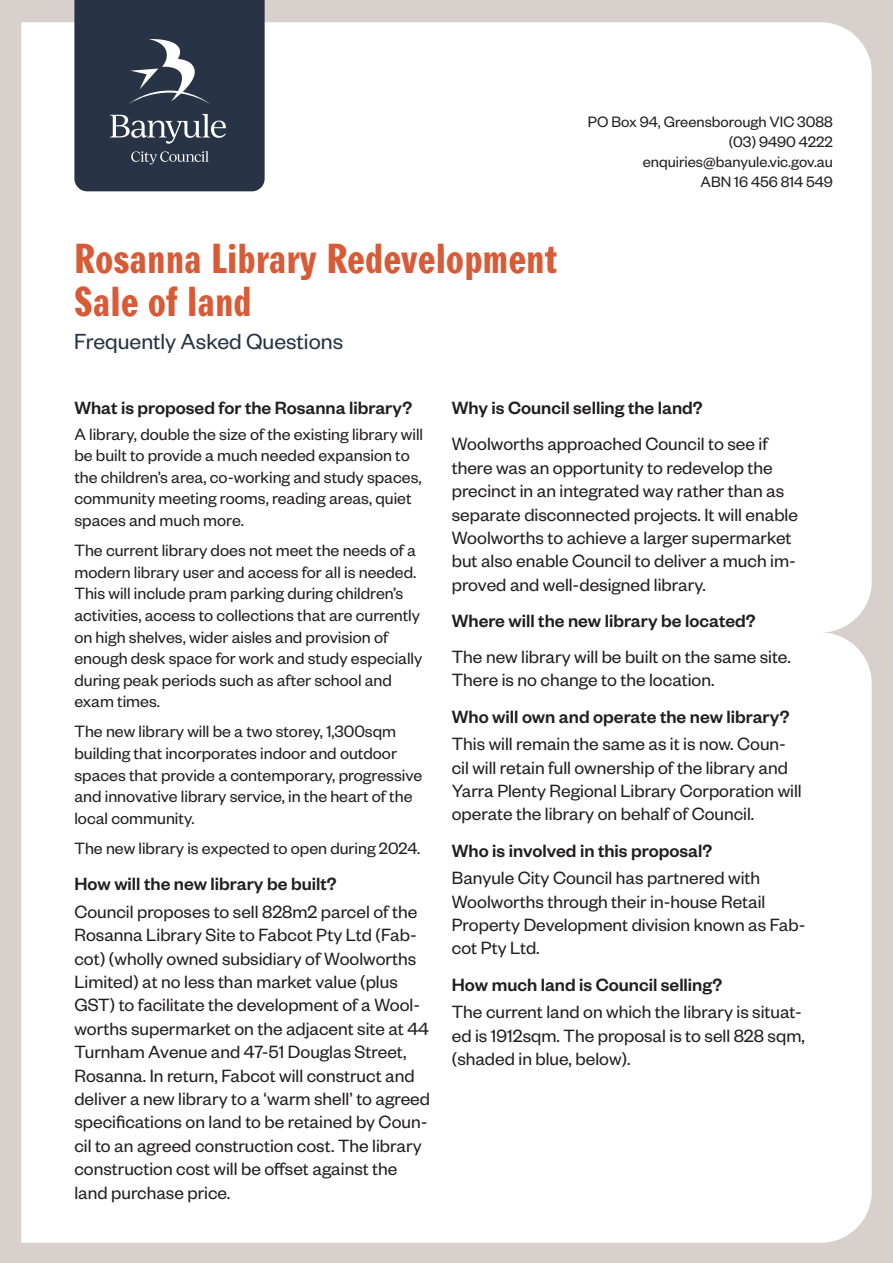
<style>
.page{position:relative;width:893px;height:1263px;background:#d8d0cd}
.page>*{position:absolute;margin:0;border:0;box-sizing:border-box;transform-origin:0 0}
.t1{font:40.5px/43.5px "Agipo Bold Cond";color:#d85b38}
.t2{font:24px "Founders Grotesk";color:#263444}
.t3{font:19.5px/23.4px "Founders Grotesk";color:#231f20}
.t4{font:500 19.5px "Founders Grotesk";color:#231f20}
.t5{font:18px/21.6px "Founders Grotesk";color:#231f20}
.t6{font:16.5px/19.8px "Founders Grotesk";color:#231f20;text-align:right}
</style>
<div class="page">
<div style="left:21px;top:22px;width:851px;height:1221px;background:#fff"></div>
<svg style="left:74px;top:0;width:191px;height:191px;background:#354051"></svg>
<h1 class="t1" style="left:74px;top:233px;width:485px">Rosanna Library Redevelopment<br>Sale of land</h1>
<p class="t2" style="left:74px;top:327px;width:270px">Frequently Asked Questions</p>
<p class="t6" style="left:588px;top:111px;width:247px">PO Box 94, Greensborough VIC 3088 (03) 9490 4222 enquiries@banyule.vic.gov.au<br>ABN 16 456 814 549</p>
<p class="t4" style="left:74px;top:396px;width:339px">What is proposed for the Rosanna library?</p>
<p class="t5" style="left:74px;top:422px;width:350px">A library, double the size of the existing library will be built to provide a much needed expansion to the children’s area, co-working and study spaces, community meeting rooms, reading areas, quiet spaces and much more.</p>
<p class="t5" style="left:74px;top:539px;width:349px">The current library does not meet the needs of a modern library user and access for all is needed.<br>This will include pram parking during children’s activities, access to collections that are currently on high shelves, wider aisles and provision of enough desk space for work and study especially during peak periods such as after school and exam times.</p>
<p class="t5" style="left:74px;top:720px;width:349px">The new library will be a two storey, 1,300sqm building that incorporates indoor and outdoor spaces that provide a contemporary, progressive and innovative library service, in the heart of the local community.</p>
<p class="t5" style="left:74px;top:836px;width:347px">The new library is expected to open during 2024.</p>
<p class="t4" style="left:74px;top:872px;width:264px">How will the new library be built?</p>
<p class="t3" style="left:74px;top:899px;width:357px">Council proposes to sell 828m2 parcel of the Rosanna Library Site to Fabcot Pty Ltd (Fab&shy;cot) (wholly owned subsidiary of Woolworths Limited) at no less than market value (plus GST) to facilitate the development of a Wool&shy;worths supermarket on the adjacent site at 44<br>Turnham Avenue and 47-51 Douglas Street, Rosanna. In return, Fabcot will construct and deliver a new library to a ‘warm shell’ to agreed specifications on land to be retained by Coun&shy;cil to an agreed construction cost. The library construction cost will be offset against the land purchase price.</p>
<p class="t4" style="left:452px;top:396px;width:252px">Why is Council selling the land?</p>
<p class="t3" style="left:452px;top:431px;width:348px">Woolworths approached Council to see if there was an opportunity to redevelop the precinct in an integrated way rather than as separate disconnected projects. It will enable Woolworths to achieve a larger supermarket but also enable Council to deliver a much im&shy;proved and well-designed library.</p>
<p class="t4" style="left:452px;top:608px;width:305px">Where will the new library be located?</p>
<p class="t3" style="left:452px;top:644px;width:340px">The new library will be built on the same site.<br>There is no change to the location.</p>
<p class="t4" style="left:452px;top:704px;width:339px">Who will own and operate the new library?</p>
<p class="t3" style="left:452px;top:731px;width:351px">This will remain the same as it is now. Coun&shy;cil will retain full ownership of the library and Yarra Plenty Regional Library Corporation will operate the library on behalf of Council.</p>
<p class="t4" style="left:452px;top:838px;width:262px">Who is involved in this proposal?</p>
<p class="t3" style="left:452px;top:865px;width:355px">Banyule City Council has partnered with Woolworths through their in-house Retail Property Development division known as Fab&shy;cot Pty Ltd.</p>
<p class="t4" style="left:452px;top:972px;width:272px">How much land is Council selling?</p>
<p class="t3" style="left:452px;top:999px;width:355px">The current land on which the library is situat&shy;ed is 1912sqm. The proposal is to sell 828 sqm, (shaded in blue, below).</p>
</div>
